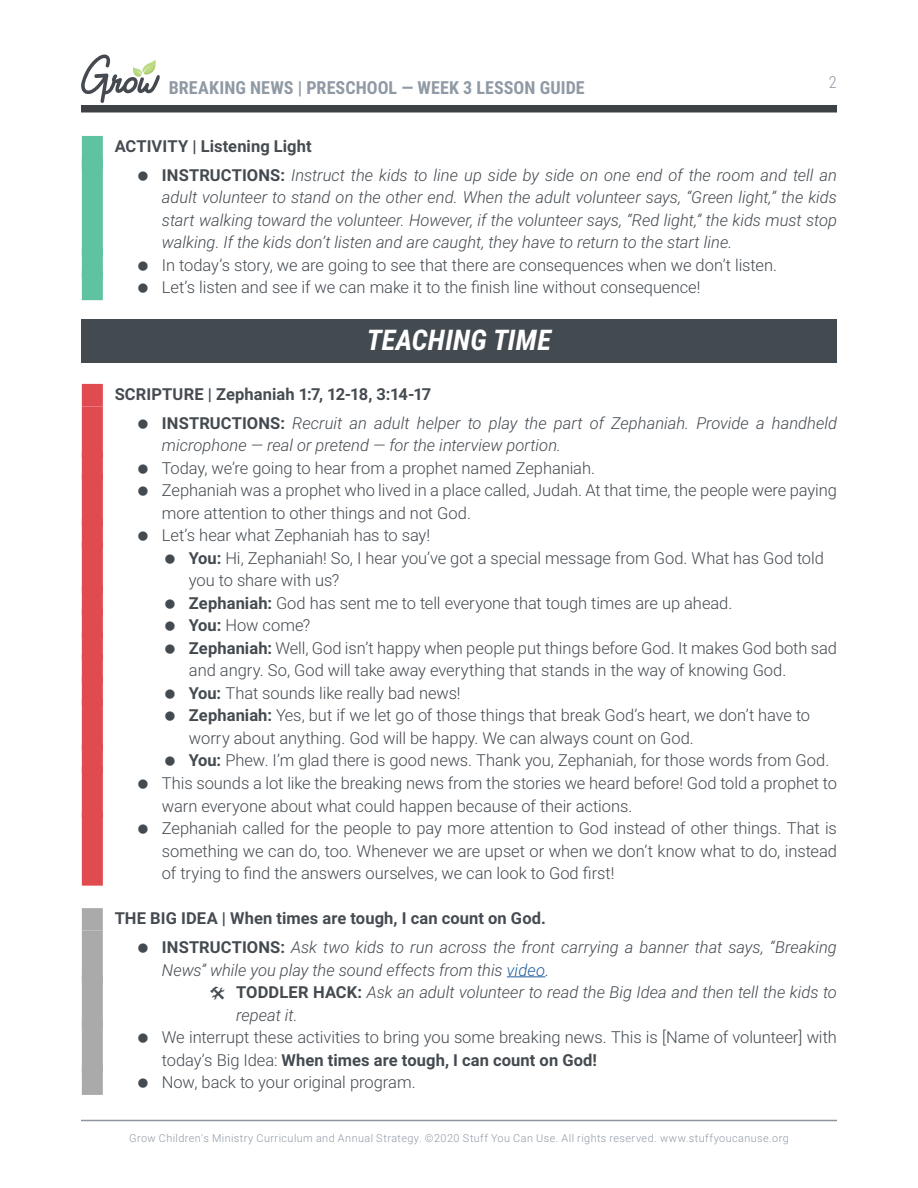
<style>
.page{position:relative;width:918px;height:1188px;background:#fff}
.page>*{position:absolute;margin:0;border:0;box-sizing:border-box;transform-origin:0 0}
.t1{font:italic 700 28.5px "Roboto Condensed";letter-spacing:.01em;color:#fff}
.t2{font:700 18px "Roboto Condensed";letter-spacing:.005em;color:#909aa4}
.t3{font:300 16.5px/22.5px "Roboto";letter-spacing:-.005em;color:#434a50}
.t4{font:italic 300 16.5px/22.5px "Roboto";color:#434a50}
.t5{font:300 16.5px "Roboto Condensed";color:#909aa4}
.t6{font:300 10.8px "Roboto";letter-spacing:.04em;color:#8f99a6}
.s1{font-weight:700;font-style:normal;color:#454b51}
.s2{font-weight:700;font-style:normal}
.s3{font-weight:700}
.s4{color:#215e9e}
</style>
<div class="page">
<div style="left:81px;top:105px;width:756px;height:7px;background:#3d4146"></div>
<svg style="left:81px;top:54px;width:79px;height:49px"></svg>
<hr style="left:81px;top:1120px;width:756px;height:1px;background:#8d949e">
<div style="left:82px;top:136px;width:21px;height:33px;background:#5fc2a0"></div>
<div style="left:82px;top:158px;width:21px;height:97px;background:#5fc2a0"></div>
<div style="left:82px;top:248px;width:21px;height:30px;background:#5fc2a0"></div>
<div style="left:82px;top:271px;width:21px;height:29px;background:#5fc2a0"></div>
<div style="left:81px;top:319px;width:756px;height:44px;background:#434a50"></div>
<div style="left:82px;top:384px;width:21px;height:22px;background:#e04b50"></div>
<div style="left:82px;top:406px;width:21px;height:52px;background:#e04b50"></div>
<div style="left:82px;top:451px;width:21px;height:30px;background:#e04b50"></div>
<div style="left:82px;top:474px;width:21px;height:52px;background:#e04b50"></div>
<div style="left:82px;top:519px;width:21px;height:29px;background:#e04b50"></div>
<div style="left:82px;top:541px;width:21px;height:52px;background:#e04b50"></div>
<div style="left:82px;top:586px;width:21px;height:30px;background:#e04b50"></div>
<div style="left:82px;top:609px;width:21px;height:29px;background:#e04b50"></div>
<div style="left:82px;top:631px;width:21px;height:30px;background:#e04b50"></div>
<div style="left:82px;top:654px;width:21px;height:29px;background:#e04b50"></div>
<div style="left:82px;top:676px;width:21px;height:30px;background:#e04b50"></div>
<div style="left:82px;top:699px;width:21px;height:52px;background:#e04b50"></div>
<div style="left:82px;top:744px;width:21px;height:29px;background:#e04b50"></div>
<div style="left:82px;top:766px;width:21px;height:52px;background:#e04b50"></div>
<div style="left:82px;top:811px;width:21px;height:75px;background:#e04b50"></div>
<div style="left:82px;top:908px;width:21px;height:23px;background:#aaa"></div>
<div style="left:82px;top:931px;width:21px;height:51px;background:#aaa"></div>
<hr style="left:507px;top:977px;width:38px;height:1px;background:#215e9e">
<div style="left:82px;top:976px;width:21px;height:51px;background:#aaa"></div>
<div style="left:82px;top:1021px;width:21px;height:51px;background:#aaa"></div>
<div style="left:82px;top:1066px;width:21px;height:29px;background:#aaa"></div>
<p class="t2" style="left:169px;top:75px;width:417px">BREAKING NEWS | PRESCHOOL — WEEK 3 LESSON GUIDE</p>
<p class="t5" style="left:829px;top:71px;width:10px">2</p>
<p class="t4" style="left:162px;top:131px;width:677px;line-height:29.2px;text-indent:-47px"><span class="s1">ACTIVITY | Listening Light<br></span><span class="s2">INSTRUCTIONS:</span> Instruct the kids to line up side by side on one end of the room and tell an</p>
<p class="t4" style="left:162px;top:186px;width:677px;text-align:justify">adult volunteer to stand on the other end. When the adult volunteer says, “Green light,” the kids start walking toward the volunteer. However, if the volunteer says, “Red light,” the kids must stop walking. If the kids don’t listen and are caught, they have to return to the start line.</p>
<p class="t3" style="left:162px;top:253px;width:617px">In today’s story, we are going to see that there are consequences when we don’t listen.<br>Let’s listen and see if we can make it to the finish line without consequence!</p>
<h1 class="t1" style="left:367px;top:320px;width:186px">TEACHING TIME</h1>
<p class="t4" style="left:162px;top:379px;width:677px;line-height:29.2px;text-indent:-47px"><span class="s1">SCRIPTURE | Zephaniah 1:7, 12-18, 3:14-17<br></span><span class="s2">INSTRUCTIONS:</span> Recruit an adult helper to play the part of Zephaniah. Provide a handheld</p>
<p class="t4" style="left:162px;top:434px;width:401px">microphone — real or pretend — for the interview portion.</p>
<p class="t3" style="left:162px;top:456px;width:676px">Today, we’re going to hear from a prophet named Zephaniah.<br>Zephaniah was a prophet who lived in a place called, Judah. At that time, the people were paying more attention to other things and not God.<br>Let’s hear what Zephaniah has to say!</p>
<p class="t3" style="left:189px;top:546px;width:636px"><span class="s3">You:</span> Hi, Zephaniah! So, I hear you’ve got a special message from God. What has God told</p>
<p class="t3" style="left:189px;top:569px;width:152px">you to share with us?</p>
<p class="t3" style="left:189px;top:591px;width:545px"><span class="s3">Zephaniah:</span> God has sent me to tell everyone that tough times are up ahead.</p>
<p class="t3" style="left:189px;top:614px;width:123px"><span class="s3">You:</span> How come?</p>
<p class="t3" style="left:189px;top:636px;width:649px"><span class="s3">Zephaniah:</span> Well, God isn’t happy when people put things before God. It makes God both sad</p>
<p class="t3" style="left:189px;top:659px;width:599px">and angry. So, God will take away everything that stands in the way of knowing God.</p>
<p class="t3" style="left:189px;top:681px;width:273px"><span class="s3">You:</span> That sounds like really bad news!</p>
<p class="t3" style="left:189px;top:704px;width:623px"><span class="s3">Zephaniah:</span> Yes, but if we let go of those things that break God’s heart, we don’t have to</p>
<p class="t3" style="left:189px;top:726px;width:506px">worry about anything. God will be happy. We can always count on God.</p>
<p class="t3" style="left:189px;top:749px;width:642px"><span class="s3">You:</span> Phew. I’m glad there is good news. Thank you, Zephaniah, for those words from God.</p>
<p class="t3" style="left:162px;top:771px;width:677px">This sounds a lot like the breaking news from the stories we heard before! God told a prophet to</p>
<p class="t3" style="left:162px;top:794px;width:472px">warn everyone about what could happen because of their actions.</p>
<p class="t3" style="left:162px;top:816px;width:676px">Zephaniah called for the people to pay more attention to God instead of other things. That is</p>
<p class="t3" style="left:162px;top:839px;width:676px">something we can do, too. Whenever we are upset or when we don’t know what to do, instead</p>
<p class="t3" style="left:162px;top:861px;width:454px">of trying to find the answers ourselves, we can look to God first!</p>
<p class="t4" style="left:162px;top:903px;width:676px;line-height:29.2px;text-indent:-47px"><span class="s1">THE BIG IDEA | When times are tough, I can count on God.<br></span><span class="s2">INSTRUCTIONS:</span> Ask two kids to run across the front carrying a banner that says, “Breaking</p>
<p class="t4" style="left:236px;top:958px;width:602px;text-indent:-74px">News” while you play the sound effects from this <span class="s4">video</span>.<br><span class="s2">TODDLER HACK:</span> Ask an adult volunteer to read the Big Idea and then tell the kids to repeat it.</p>
<p class="t3" style="left:162px;top:1026px;width:677px">We interrupt these activities to bring you some breaking news. This is [Name of volunteer] with today’s Big Idea: <span class="s3">When times are tough, I can count on God!<br></span>Now, back to your original program.</p>
<p class="t6" style="left:129px;top:1131px;width:661px">Grow Children's Ministry Curriculum and Annual Strategy. ©2020 Stuff You Can Use. All rights reserved. www.stuffyoucanuse.org</p>
</div>
